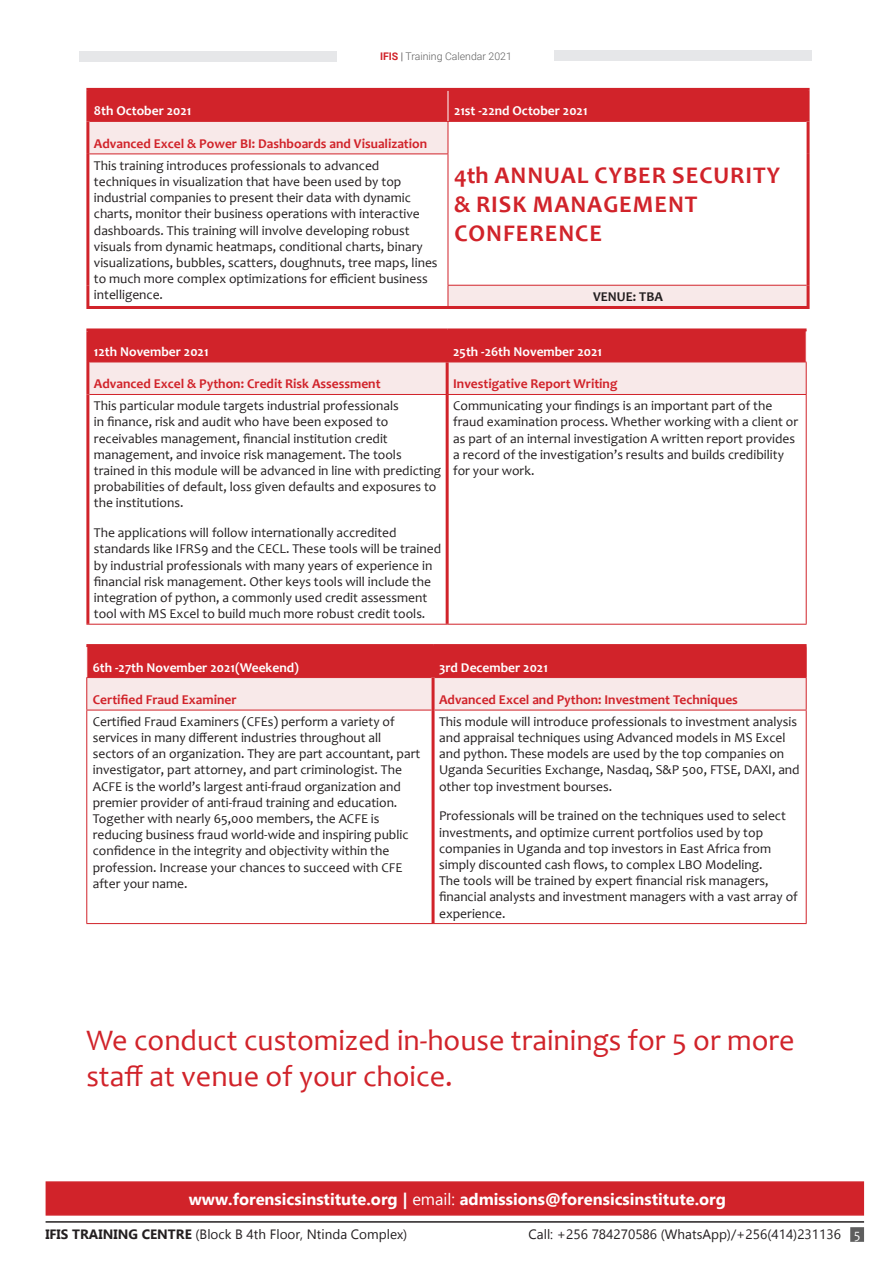
<style>
.page{position:relative;width:893px;height:1263px;background:#fff}
.page>*{position:absolute;margin:0;border:0;box-sizing:border-box;transform-origin:0 0}
.summitBODY{font:30px/36px "Candara";color:#d1232a}
.summitBODY-2{font:700 24px/28.8px "Candara";letter-spacing:.04em;color:#d1232a}
.t1{font:700 16.5px "Gadugi";color:#fff}
.summitBODY-3{font:13.5px/16.2px "Candara";color:#231f20}
.summitBODY-4{font:700 13.5px "Candara";color:#d1232a}
.summitBODY-5{font:700 13.5px "Candara";color:#fff}
.t2{font:13.5px "Gadugi";color:#231f20}
.summitBODY-6{font:700 13.5px "Candara";color:#231f20}
.t3{font:300 10.5px "Roboto";color:#5e5e5e}
.s1{font-weight:700;color:#d1232a}
.s2{color:#231f20}
.s3{font-weight:400}
.s4{font-weight:700}
.s5{font-family:"Candara";font-size:13.95px;color:#fff}
</style>
<div class="page">
<div style="left:79px;top:51px;width:258px;height:11px;background:#e6e7e9"></div>
<div style="left:554px;top:50px;width:258px;height:11px;background:#e6e7e9"></div>
<div style="left:46px;top:1181px;width:818px;height:34px;background:#d1232a;border:2px solid #d1232a"></div>
<hr style="left:46px;top:1221px;width:818px;height:2px;background:#231f20">
<div style="left:850px;top:1227px;width:14px;height:15px;background:#5e5e5e;border:2px solid #5e5e5e"></div>
<div style="left:89px;top:91px;width:718px;height:30px;background:#d1232a"></div>
<svg style="left:89px;top:122px;width:718px;height:184px"></svg>
<hr style="left:86px;top:88px;width:362px;height:3px;background:#d1232a">
<hr style="left:86px;top:91px;width:3px;height:30px;background:#d1232a">
<hr style="left:448px;top:88px;width:362px;height:3px;background:#d1232a">
<hr style="left:807px;top:91px;width:3px;height:30px;background:#d1232a">
<hr style="left:86px;top:121px;width:3px;height:33px;background:#d1232a">
<hr style="left:807px;top:121px;width:3px;height:33px;background:#d1232a">
<hr style="left:86px;top:154px;width:3px;height:131px;background:#d1232a">
<hr style="left:807px;top:154px;width:3px;height:131px;background:#d1232a">
<hr style="left:86px;top:285px;width:3px;height:21px;background:#d1232a">
<hr style="left:807px;top:285px;width:3px;height:21px;background:#d1232a">
<hr style="left:86px;top:306px;width:362px;height:3px;background:#d1232a">
<hr style="left:448px;top:306px;width:362px;height:3px;background:#d1232a">
<hr style="left:89px;top:121px;width:359px;height:1px;background:#d1232a">
<hr style="left:448px;top:121px;width:359px;height:1px;background:#d1232a">
<hr style="left:448px;top:122px;width:1px;height:32px;background:#d1232a">
<hr style="left:89px;top:154px;width:359px;height:1px;background:#d1232a">
<hr style="left:448px;top:154px;width:1px;height:131px;background:#d1232a">
<hr style="left:448px;top:285px;width:359px;height:1px;background:#d1232a">
<svg style="left:448px;top:286px;width:1px;height:20px"></svg>
<hr style="left:448px;top:91px;width:1px;height:30px;background:#fff">
<svg style="left:89px;top:331px;width:717px;height:63px;background:#e48589"></svg>
<svg style="left:89px;top:395px;width:717px;height:229px"></svg>
<hr style="left:447px;top:328px;width:360px;height:3px;background:#d1232a">
<hr style="left:446px;top:331px;width:3px;height:31px;background:#d1232a">
<hr style="left:446px;top:362px;width:3px;height:32px;background:#d1232a">
<hr style="left:446px;top:395px;width:3px;height:229px;background:#d1232a">
<hr style="left:89px;top:362px;width:358px;height:1px;background:#d1232a">
<hr style="left:447px;top:362px;width:360px;height:1px;background:#d1232a">
<hr style="left:806px;top:362px;width:1px;height:32px;background:#d1232a">
<hr style="left:89px;top:394px;width:358px;height:1px;background:#d1232a">
<hr style="left:447px;top:394px;width:360px;height:1px;background:#d1232a">
<hr style="left:806px;top:395px;width:1px;height:229px;background:#d1232a">
<hr style="left:86px;top:624px;width:361px;height:1px;background:#d1232a">
<hr style="left:447px;top:624px;width:360px;height:1px;background:#d1232a">
<hr style="left:86px;top:328px;width:361px;height:3px;background:#d1232a">
<hr style="left:86px;top:331px;width:3px;height:31px;background:#d1232a">
<hr style="left:86px;top:362px;width:3px;height:32px;background:#d1232a">
<hr style="left:86px;top:394px;width:3px;height:230px;background:#d1232a">
<svg style="left:87px;top:647px;width:719px;height:63px;background:#e4878a"></svg>
<svg style="left:87px;top:711px;width:719px;height:212px"></svg>
<hr style="left:86px;top:644px;width:347px;height:3px;background:#d1232a">
<hr style="left:86px;top:677px;width:346px;height:1px;background:#d1232a">
<hr style="left:86px;top:678px;width:1px;height:32px;background:#d1232a">
<hr style="left:435px;top:677px;width:372px;height:1px;background:#d1232a">
<hr style="left:86px;top:710px;width:346px;height:1px;background:#d1232a">
<hr style="left:86px;top:710px;width:1px;height:213px;background:#d1232a">
<hr style="left:435px;top:710px;width:372px;height:1px;background:#d1232a">
<hr style="left:86px;top:923px;width:347px;height:1px;background:#d1232a">
<hr style="left:433px;top:923px;width:374px;height:1px;background:#d1232a">
<hr style="left:433px;top:644px;width:374px;height:3px;background:#d1232a">
<hr style="left:432px;top:647px;width:3px;height:30px;background:#d1232a">
<hr style="left:432px;top:677px;width:3px;height:33px;background:#d1232a">
<hr style="left:432px;top:710px;width:3px;height:213px;background:#d1232a">
<hr style="left:806px;top:647px;width:1px;height:30px;background:#d1232a">
<hr style="left:806px;top:678px;width:1px;height:32px;background:#d1232a">
<hr style="left:806px;top:710px;width:1px;height:213px;background:#d1232a">
<p class="t3" style="left:380px;top:49px;width:133px"><span class="s1">IFIS</span> <span class="s2">|</span> Training Calendar 2021</p>
<p class="summitBODY-5" style="left:94px;top:103px;width:99px">8th October 2021</p>
<p class="summitBODY-5" style="left:454px;top:103px;width:135px">21st -22nd October 2021</p>
<p class="summitBODY-4" style="left:94px;top:135px;width:335px">Advanced Excel &amp; Power BI: Dashboards and Visualization</p>
<p class="summitBODY-2" style="left:454px;top:161px;width:327px">4th ANNUAL CYBER SECURITY &amp; RISK MANAGEMENT<br>CONFERENCE</p>
<p class="summitBODY-3" style="left:94px;top:157px;width:345px">This training introduces professionals to advanced techniques in visualization that have been used by top industrial companies to present their data with dynamic charts, monitor their business operations with interactive dashboards. This training will involve developing robust visuals from dynamic heatmaps, conditional charts, binary visualizations, bubbles, scatters, doughnuts, tree maps, lines to much more complex optimizations for efficient business intelligence.</p>
<p class="summitBODY-6" style="left:593px;top:288px;width:71px">VENUE: TBA</p>
<p class="summitBODY-5" style="left:94px;top:343px;width:116px">12th November 2021</p>
<p class="summitBODY-5" style="left:453px;top:343px;width:150px">25th -26th November 2021</p>
<p class="summitBODY-4" style="left:94px;top:376px;width:288px">Advanced Excel &amp; Python: Credit Risk Assessment</p>
<p class="summitBODY-4" style="left:453px;top:376px;width:166px">Investigative Report Writing</p>
<p class="summitBODY-3" style="left:94px;top:398px;width:349px">This particular module targets industrial professionals<br>in finance, risk and audit who have been exposed to receivables management, financial institution credit management, and invoice risk management. The tools trained in this module will be advanced in line with predicting probabilities of default, loss given defaults and exposures to the institutions.</p>
<p class="summitBODY-3" style="left:94px;top:525px;width:349px">The applications will follow internationally accredited standards like IFRS9 and the CECL. These tools will be trained by industrial professionals with many years of experience in financial risk management. Other keys tools will include the integration of python, a commonly used credit assessment tool with MS Excel to build much more robust credit tools.</p>
<p class="summitBODY-3" style="left:453px;top:398px;width:347px">Communicating your findings is an important part of the fraud examination process. Whether working with a client or as part of an internal investigation A written report provides a record of the investigation’s results and builds credibility for your work.</p>
<p class="summitBODY-5" style="left:93px;top:659px;width:208px">6th -27th November 2021(Weekend)</p>
<p class="summitBODY-5" style="left:439px;top:659px;width:110px">3rd December 2021</p>
<p class="summitBODY-4" style="left:93px;top:691px;width:145px">Certified Fraud Examiner</p>
<p class="summitBODY-4" style="left:439px;top:691px;width:300px">Advanced Excel and Python: Investment Techniques</p>
<p class="summitBODY-3" style="left:93px;top:713px;width:329px">Certified Fraud Examiners (CFEs) perform a variety of services in many different industries throughout all sectors of an organization. They are part accountant, part investigator, part attorney, and part criminologist. The ACFE is the world’s largest anti-fraud organization and premier provider of anti-fraud training and education.<br>Together with nearly 65,000 members, the ACFE is reducing business fraud world-wide and inspiring public confidence in the integrity and objectivity within the profession. Increase your chances to succeed with CFE after your name.</p>
<p class="summitBODY-3" style="left:439px;top:713px;width:362px">This module will introduce professionals to investment analysis and appraisal techniques using Advanced models in MS Excel and python. These models are used by the top companies on Uganda Securities Exchange, Nasdaq, S&amp;P 500, FTSE, DAXI, and other top investment bourses.</p>
<p class="summitBODY-3" style="left:439px;top:808px;width:360px">Professionals will be trained on the techniques used to select investments, and optimize current portfolios used by top companies in Uganda and top investors in East Africa from simply discounted cash flows, to complex LBO Modeling.<br>The tools will be trained by expert financial risk managers, financial analysts and investment managers with a vast array of experience.</p>
<p class="summitBODY" style="left:86px;top:1022px;width:710px">We conduct customized in-house trainings for 5 or more staff at venue of your choice.</p>
<p class="t1" style="left:189px;top:1189px;width:539px">www.forensicsinstitute.org | <span class="s3">email:</span> admissions@forensicsinstitute.org</p>
<p class="t2" style="left:45px;top:1226px;width:363px"><span class="s4">IFIS TRAINING CENTRE</span> (Block B 4th Floor, Ntinda Complex)</p>
<p class="t2" style="left:528px;top:1226px;width:333px">Call: +256 784270586 (WhatsApp)/+256(414)231136 <span class="s5">5</span></p>
</div>
